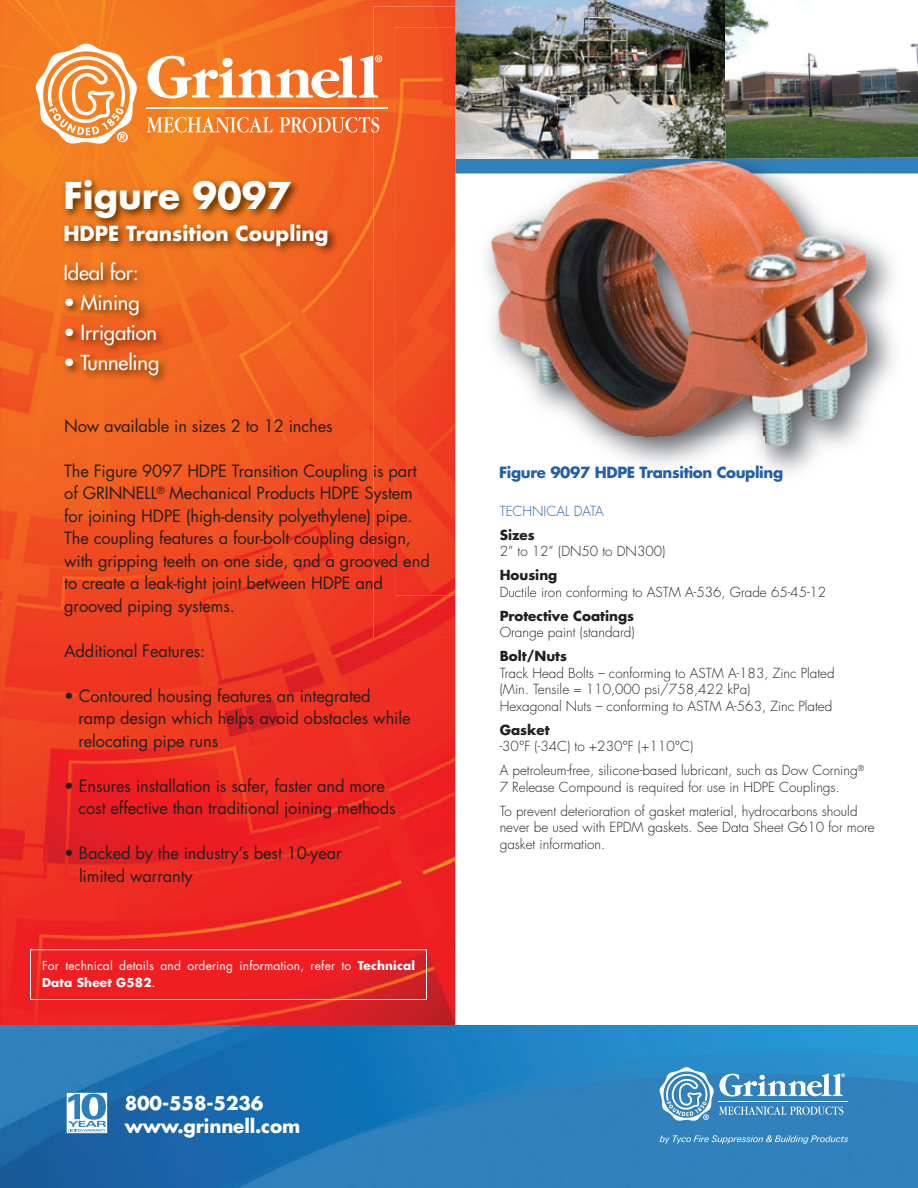
<style>
.page{position:relative;width:918px;height:1188px;background:#fff}
.page>*{position:absolute;margin:0;border:0;box-sizing:border-box;transform-origin:0 0}
.t1{font:700 36px "Futura";color:#fff}
.t2{font:20.25px "Futura";letter-spacing:-.01em;color:#fff}
.t3{font:700 20.25px "Futura";color:#fff}
.t4{font:700 18.3px/23.4px "Futura";letter-spacing:-.01em;color:#fff}
.t5{font:16.5px/22.5px "Futura";letter-spacing:-.01em;color:#231f20}
.t6{font:700 15px "Futura";letter-spacing:-.025em;color:#225fa8}
.t7{font:300 13.5px/16.5px "Futura";color:#231f20}
.t8{font:700 13.5px "Futura";color:#231f20}
.t9{font:300 13.5px "Futura";color:#225fa8}
.t10{font:12px/16.5px "Futura";letter-spacing:.015em;color:#fff}
.s1{font-weight:700}
</style>
<div class="page">
<img style="left:455px;top:0;width:314px;height:28px">
<img style="left:0;top:0;width:455px;height:1026px">
<img style="left:455px;top:159px;width:463px;height:479px">
<img style="left:374px;top:7px;width:81px;height:631px">
<img style="left:455px;top:28px;width:271px;height:131px">
<img style="left:726px;top:28px;width:192px;height:131px">
<img style="left:395px;top:28px;width:60px;height:567px">
<img style="left:0;top:1026px;width:918px;height:162px">
<svg style="left:66px;top:1092px;width:42px;height:42px"></svg>
<svg style="left:68px;top:1094px;width:38px;height:38px"></svg>
<svg style="left:659px;top:1135px;width:189px;height:9px;background:#5a9ac9"></svg>
<hr style="left:719px;top:1101px;width:129px;height:1px;background:#fff">
<svg style="left:659px;top:1067px;width:186px;height:54px"></svg>
<img style="left:57px;top:171px;width:285px;height:217px">
<svg style="left:35px;top:44px;width:103px;height:101px"></svg>
<svg style="left:148px;top:55px;width:234px;height:43px"></svg>
<hr style="left:146px;top:107px;width:242px;height:1px;background:#fff">
<svg style="left:147px;top:117px;width:126px;height:16px;background:#f7a161"></svg>
<svg style="left:279px;top:116px;width:100px;height:17px;background:#f58e5f"></svg>
<div style="left:30px;top:949px;width:397px;height:51px;border:1px solid #fff"></div>
<h1 class="t1" style="left:63px;top:171px;width:229px">Figure 9097</h1>
<p class="t3" style="left:63px;top:219px;width:267px">HDPE Transition Coupling</p>
<p class="t2" style="left:63px;top:259px;width:77px">Ideal for:</p>
<p class="t2" style="left:63px;top:289px;width:78px">• Mining</p>
<p class="t2" style="left:63px;top:319px;width:95px">• Irrigation</p>
<p class="t2" style="left:63px;top:349px;width:97px">• Tunneling</p>
<p class="t5" style="left:64px;top:414px;width:270px">Now available in sizes 2 to 12 inches</p>
<p class="t5" style="left:64px;top:459px;width:367px">The Figure 9097 HDPE Transition Coupling is part of GRINNELL<sup>®</sup> Mechanical Products HDPE System for joining HDPE (high-density polyethylene) pipe.<br>The coupling features a four-bolt coupling design, with gripping teeth on one side, and a grooved end to create a leak-tight joint between HDPE and grooved piping systems.</p>
<p class="t5" style="left:64px;top:639px;width:143px">Additional Features:</p>
<p class="t5" style="left:78px;top:684px;width:334px;text-indent:-14px">• Contoured housing features an integrated ramp design which helps avoid obstacles while relocating pipe runs</p>
<p class="t5" style="left:78px;top:774px;width:319px;text-indent:-14px">• Ensures installation is safer, faster and more cost effective than traditional joining methods</p>
<p class="t5" style="left:79px;top:842px;width:264px;text-indent:-15px">• Backed by the industry’s best 10-year limited warranty</p>
<p class="t10" style="left:42px;top:958px;width:374px">For technical details and ordering information, refer to <span class="s1">Technical<br>Data Sheet G582</span>.</p>
<p class="t4" style="left:125px;top:1091px;width:177px">800-558-5236 www.grinnell.com</p>
<p class="t6" style="left:499px;top:462px;width:285px">Figure 9097 HDPE Transition Coupling</p>
<p class="t9" style="left:500px;top:502px;width:106px">TECHNICAL DATA</p>
<p class="t8" style="left:500px;top:525px;width:37px">Sizes</p>
<p class="t7" style="left:500px;top:543px;width:167px">2” to 12” (DN50 to DN300)</p>
<p class="t8" style="left:500px;top:566px;width:59px">Housing</p>
<p class="t7" style="left:500px;top:584px;width:328px">Ductile iron conforming to ASTM A-536, Grade 65-45-12</p>
<p class="t8" style="left:500px;top:606px;width:136px">Protective Coatings</p>
<p class="t7" style="left:500px;top:624px;width:137px">Orange paint (standard)</p>
<p class="t8" style="left:500px;top:647px;width:69px">Bolt/Nuts</p>
<p class="t7" style="left:500px;top:665px;width:336px">Track Head Bolts – conforming to ASTM A-183, Zinc Plated (Min. Tensile = 110,000 psi/758,422 kPa)<br>Hexagonal Nuts – conforming to ASTM A-563, Zinc Plated</p>
<p class="t8" style="left:500px;top:720px;width:51px">Gasket</p>
<p class="t7" style="left:500px;top:734px;width:366px;line-height:24px">-30°F (-34C) to +230°F (+110°C)<br>A petroleum-free, silicone-based lubricant, such as Dow Corning<sup>®</sup></p>
<p class="t7" style="left:500px;top:775px;width:359px;line-height:24px">7 Release Compound is required for use in HDPE Couplings.<br>To prevent deterioration of gasket material, hydrocarbons should</p>
<p class="t7" style="left:500px;top:819px;width:377px">never be used with EPDM gaskets. See Data Sheet G610 for more gasket information.</p>
</div>
